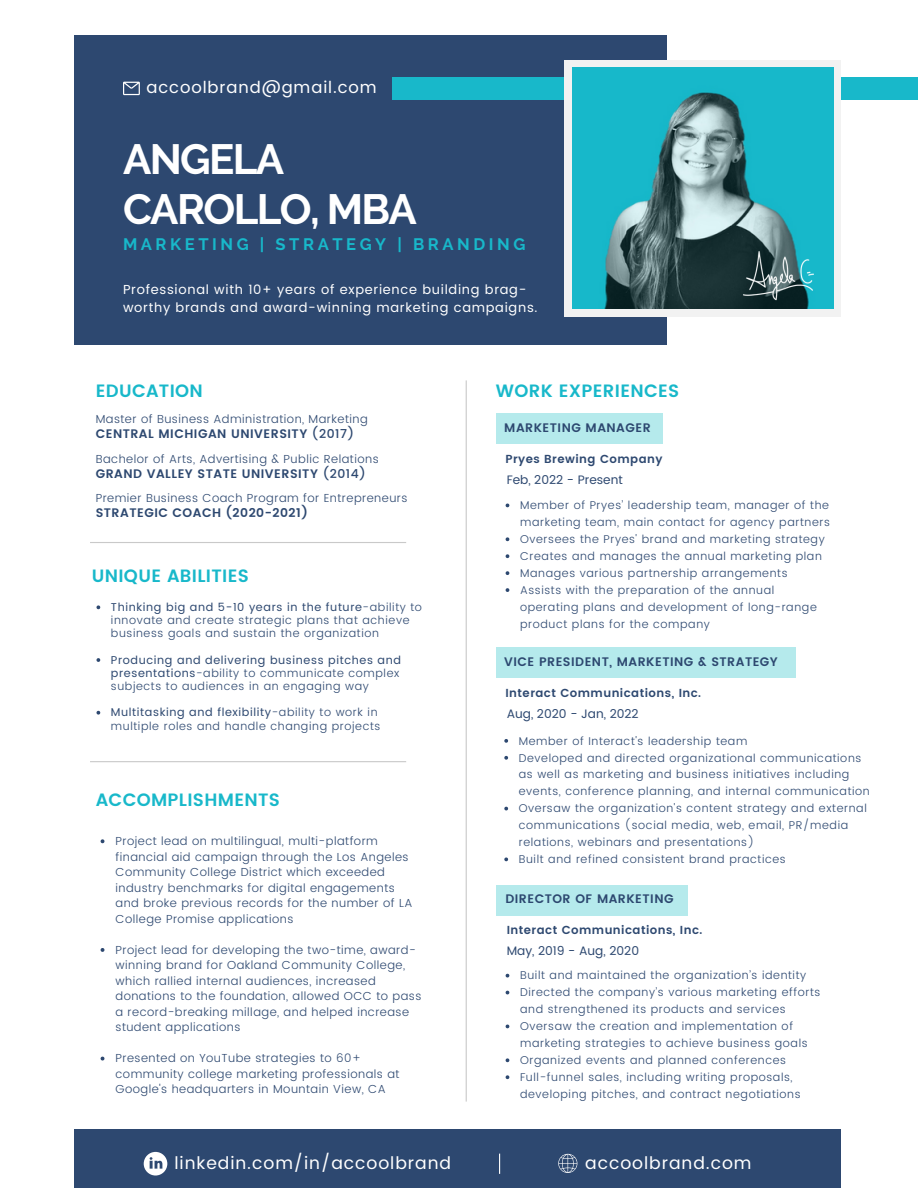
<style>
.page{position:relative;width:918px;height:1188px;background:#fff}
.page>*{position:absolute;margin:0;border:0;box-sizing:border-box;transform-origin:0 0}
.t1{font:700 42.15px/49.8px "Raleway";letter-spacing:-.04em;color:#fff}
.t2{font:600 17.85px "Poppins";letter-spacing:.02em;color:#18b8ca}
.t3{font:17.25px "Poppins";letter-spacing:.055em;color:#fff}
.t4{font:700 16.5px "Raleway";letter-spacing:.215em;color:#18b8ca}
.t5{font:16.5px "Poppins";letter-spacing:.055em;color:#fff}
.t6{font:13.05px/17.4px "Poppins";letter-spacing:.055em;color:#fff}
.t7{font:600 12.3px "Poppins";letter-spacing:.04em;color:#2d4870}
.t8{font:12.15px "Poppins";color:#2d4870}
.t9{font:300 11.7px/15.5px "Poppins";letter-spacing:.04em;color:#2d4870}
.t10{font:600 11.7px "Poppins";letter-spacing:.04em;color:#2d4870}
.t11{font:300 11.25px/17px "Poppins";letter-spacing:.055em;color:#2d4870}
.s1{font-weight:500}
.s2{font-weight:400}
</style>
<div class="page">
<div style="left:74px;top:36px;width:593px;height:309px;background:#2d4870"></div>
<div style="left:392px;top:77px;width:526px;height:23px;background:#18b8ca"></div>
<div style="left:564px;top:60px;width:277px;height:256px;background:#f2f2f2"></div>
<div style="left:74px;top:1130px;width:766px;height:58px;background:#2d4870"></div>
<svg style="left:123px;top:82px;width:17px;height:13px"></svg>
<svg style="left:558px;top:1154px;width:19px;height:19px"></svg>
<hr style="left:466px;top:380px;width:1px;height:722px;background:#c9c9c9">
<svg style="left:499px;top:1154px;width:1px;height:20px"></svg>
<hr style="left:90px;top:761px;width:316px;height:1px;background:#c9c9c9">
<div style="left:496px;top:414px;width:166px;height:30px;background:#b5eaec"></div>
<div style="left:496px;top:885px;width:191px;height:30px;background:#b5eaec"></div>
<svg style="left:144px;top:1152px;width:23px;height:24px"></svg>
<img style="left:573px;top:68px;width:261px;height:241px">
<img style="left:712px;top:244px;width:122px;height:65px">
<svg style="left:506px;top:537px;width:3px;height:4px"></svg>
<svg style="left:506px;top:554px;width:3px;height:4px"></svg>
<svg style="left:506px;top:571px;width:3px;height:4px"></svg>
<svg style="left:506px;top:588px;width:3px;height:4px"></svg>
<svg style="left:506px;top:974px;width:3px;height:4px"></svg>
<svg style="left:506px;top:1058px;width:3px;height:4px"></svg>
<svg style="left:506px;top:1075px;width:3px;height:4px"></svg>
<hr style="left:90px;top:542px;width:316px;height:1px;background:#c9c9c9">
<svg style="left:101px;top:839px;width:3px;height:4px"></svg>
<svg style="left:101px;top:948px;width:3px;height:4px"></svg>
<svg style="left:101px;top:1057px;width:3px;height:4px"></svg>
<svg style="left:97px;top:605px;width:3px;height:4px"></svg>
<svg style="left:97px;top:658px;width:3px;height:4px"></svg>
<svg style="left:97px;top:711px;width:3px;height:4px"></svg>
<div style="left:496px;top:647px;width:299px;height:30px;background:#b5eaec"></div>
<svg style="left:504px;top:739px;width:4px;height:4px"></svg>
<svg style="left:504px;top:756px;width:4px;height:4px"></svg>
<svg style="left:504px;top:807px;width:4px;height:3px"></svg>
<svg style="left:504px;top:858px;width:4px;height:3px"></svg>
<h3 class="t5" style="left:147px;top:77px;width:232px">accoolbrand@gmail.com</h3>
<h1 class="t1" style="left:123px;top:134px;width:295px">ANGELA<br>CAROLLO, MBA</h1>
<h3 class="t4" style="left:123px;top:234px;width:404px">MARKETING | STRATEGY | BRANDING</h3>
<p class="t6" style="left:123px;top:281px;width:416px">Professional with 10+ years of experience building brag&shy;worthy brands and award-winning marketing campaigns.</p>
<h2 class="t2" style="left:96px;top:380px;width:109px">EDUCATION</h2>
<p class="t7" style="left:96px;top:427px;width:260px">CENTRAL MICHIGAN UNIVERSITY <span class="s1">(2017)</span></p>
<p class="t9" style="left:96px;top:411px;width:274px">Master of Business Administration, Marketing</p>
<p class="t7" style="left:96px;top:466px;width:272px">GRAND VALLEY STATE UNIVERSITY <span class="s1">(2014)</span></p>
<p class="t9" style="left:96px;top:451px;width:285px">Bachelor of Arts, Advertising &amp; Public Relations</p>
<p class="t7" style="left:96px;top:506px;width:213px">STRATEGIC COACH (2020-2021)</p>
<p class="t9" style="left:96px;top:491px;width:313px">Premier Business Coach Program for Entrepreneurs</p>
<h2 class="t2" style="left:92px;top:566px;width:159px">UNIQUE ABILITIES</h2>
<p class="t11" style="left:111px;top:601px;width:313px;line-height:13.2px"><span class="s2">Thinking big and 5-10 years in the future</span>-ability to innovate and create strategic plans that achieve business goals and sustain the organization</p>
<p class="t11" style="left:111px;top:653px;width:292px;line-height:13.2px"><span class="s2">Producing and delivering business pitches and presentations</span>-ability to communicate complex subjects to audiences in an engaging way</p>
<p class="t11" style="left:111px;top:706px;width:271px;line-height:13.2px"><span class="s2">Multitasking and flexibility</span>-ability to work in multiple roles and handle changing projects</p>
<h2 class="t2" style="left:96px;top:790px;width:186px">ACCOMPLISHMENTS</h2>
<p class="t9" style="left:116px;top:833px;width:298px">Project lead on multilingual, multi-platform financial aid campaign through the Los Angeles Community College District which exceeded industry benchmarks for digital engagements and broke previous records for the number of LA College Promise applications</p>
<p class="t9" style="left:116px;top:942px;width:307px">Project lead for developing the two-time, award&shy;winning brand for Oakland Community College, which rallied internal audiences, increased donations to the foundation, allowed OCC to pass a record-breaking millage, and helped increase student applications</p>
<p class="t9" style="left:116px;top:1051px;width:285px">Presented on YouTube strategies to 60+ community college marketing professionals at<br>Google's headquarters in Mountain View, CA</p>
<h3 class="t3" style="left:175px;top:1153px;width:278px">linkedin.com/in/accoolbrand</h3>
<h2 class="t2" style="left:496px;top:380px;width:185px">WORK EXPERIENCES</h2>
<p class="t7" style="left:504px;top:421px;width:148px">MARKETING MANAGER</p>
<p class="t10" style="left:505px;top:453px;width:159px">Pryes Brewing Company</p>
<p class="t8" style="left:507px;top:473px;width:118px">Feb, 2022 - Present</p>
<p class="t11" style="left:520px;top:497px;width:311px">Member of Pryes’ leadership team, manager of the marketing team, main contact for agency partners Oversees the Pryes' brand and marketing strategy Creates and manages the annual marketing plan Manages various partnership arrangements Assists with the preparation of the annual operating plans and development of long-range product plans for the company</p>
<p class="t7" style="left:504px;top:654px;width:275px">VICE PRESIDENT, MARKETING &amp; STRATEGY</p>
<p class="t10" style="left:505px;top:686px;width:197px">Interact Communications, Inc.</p>
<p class="t8" style="left:507px;top:706px;width:134px">Aug, 2020 - Jan, 2022</p>
<p class="t11" style="left:519px;top:732px;width:353px">Member of Interact's leadership team<br>Developed and directed organizational communications as well as marketing and business initiatives including events, conference planning, and internal communication Oversaw the organization's content strategy and external communications (social media, web, email, PR/media relations, webinars and presentations)<br>Built and refined consistent brand practices</p>
<p class="t7" style="left:505px;top:892px;width:170px">DIRECTOR OF MARKETING</p>
<p class="t10" style="left:507px;top:924px;width:197px">Interact Communications, Inc.</p>
<p class="t8" style="left:507px;top:944px;width:134px">May, 2019 - Aug, 2020</p>
<p class="t11" style="left:520px;top:967px;width:302px">Built and maintained the organization’s identity Directed the company’s various marketing efforts and strengthened its products and services Oversaw the creation and implementation of marketing strategies to achieve business goals Organized events and planned conferences Full-funnel sales, including writing proposals, developing pitches, and contract negotiations</p>
<h3 class="t3" style="left:585px;top:1153px;width:168px">accoolbrand.com</h3>
</div>
